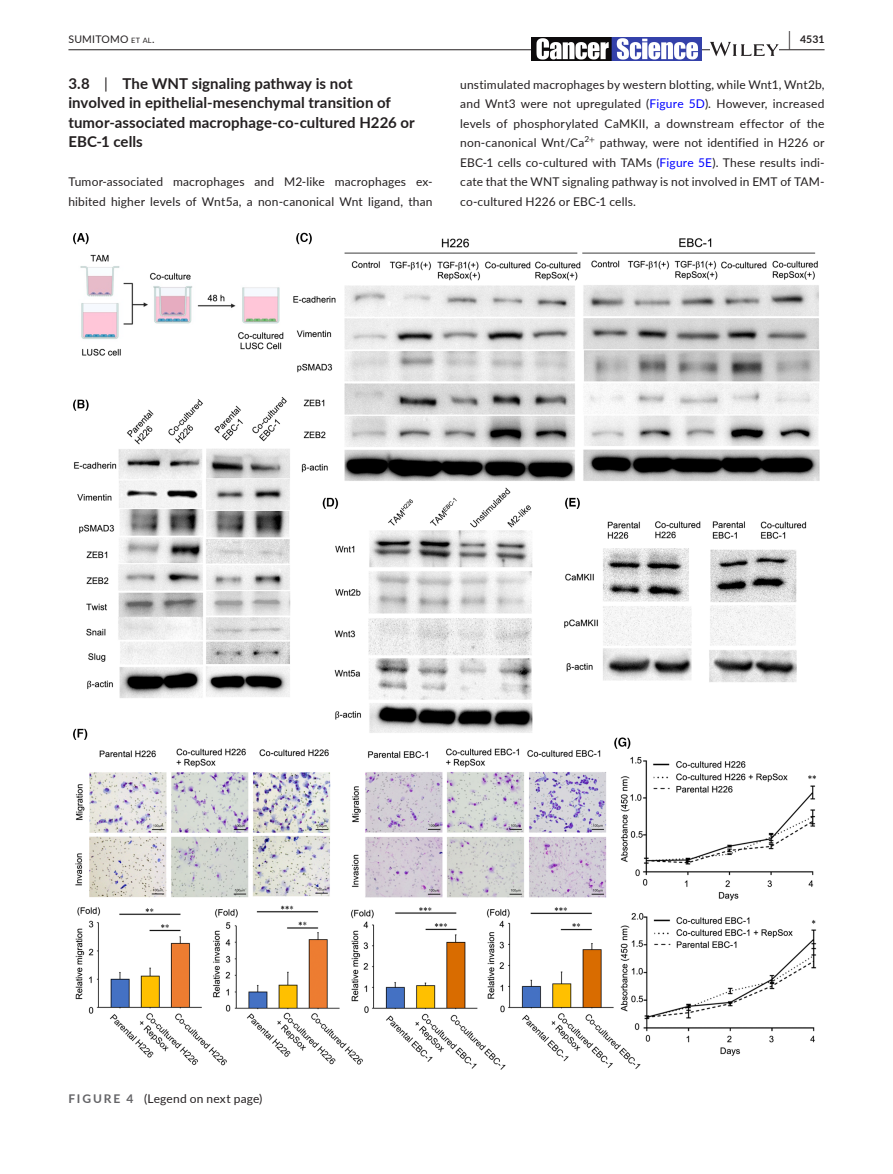
<style>
.page{position:relative;width:893px;height:1174px;background:#fff}
.page>*{position:absolute;margin:0;border:0;box-sizing:border-box;transform-origin:0 0}
.t1{font:700 15px/19.5px "Lato";letter-spacing:.005em;color:#231f20}
.t2{font:12px/19.5px "Lato";letter-spacing:.015em;color:#231f20;text-align:justify}
.t3{font:10.5px "Lato";letter-spacing:.02em;color:#231f20}
.t4{font:700 10.5px "Lato";color:#231f20}
.t5{font:8.4px "Lato";color:#231f20}
.s1{font-size:7.35px}
.s2{font-size:19.5px}
.s3{font-weight:400}
.s4{color:#00f}
.s5{font-family:"STIX"}
.s6{font-weight:700;color:#636366}
</style>
<div class="page">
<hr style="left:68px;top:49px;width:756px;height:1px;background:#231f20">
<img style="left:531px;top:37px;width:170px;height:24px">
<svg style="left:710px;top:42px;width:69px;height:14px"></svg>
<img style="left:73px;top:233px;width:747px;height:837px">
<p class="t3" style="left:68px;top:31px;width:88px">SUMITOMO <span class="s1">et al</span>.</p>
<p class="t4" style="left:789px;top:31px;width:37px"><span class="s2">|</span> 4531</p>
<p class="t1" style="left:68px;top:73px;width:348px">3.8 <span class="s3">|</span> The WNT signaling pathway is not<br>involved in epithelial‑mesenchymal transition of tumor-associated macrophage-co-cultured H226 or EBC-1 cells</p>
<p class="t2" style="left:68px;top:171px;width:366px">Tumor-associated macrophages and M2-like macrophages ex&shy;hibited higher levels of Wnt5a, a non-canonical Wnt ligand, than</p>
<p class="t2" style="left:460px;top:74px;width:366px">unstimulated macrophages by western blotting, while Wnt1, Wnt2b, and Wnt3 were not upregulated (<span class="s4">Figure 5D</span>). However, increased levels of phosphorylated CaMKII, a downstream effector of the non-canonical Wnt/Ca</p>
<p class="t5" style="left:585px;top:133px;width:12px">2<span class="s5">+</span></p>
<p class="t2" style="left:460px;top:132px;width:366px;text-indent:140px">pathway, were not identified in H226 or EBC-1 cells co-cultured with TAMs (<span class="s4">Figure 5E</span>). These results indi&shy;cate that the WNT signaling pathway is not involved in EMT of TAM&shy;co-cultured H226 or EBC-1 cells.</p>
<p class="t2" style="left:68px;top:1088px;width:196px"><span class="s6">FIGURE 4</span> (Legend on next page)</p>
</div>
